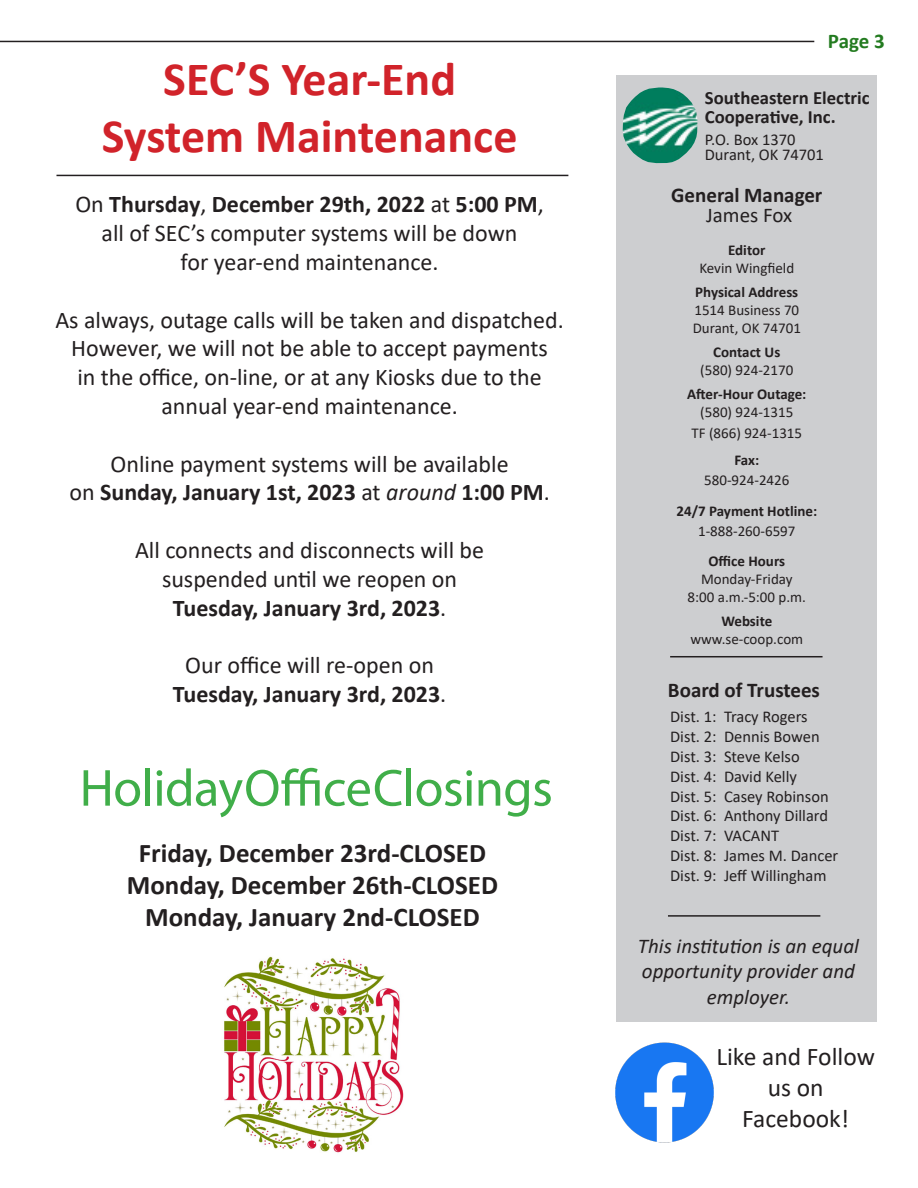
<style>
.page{position:relative;width:918px;height:1188px;background:#fff}
.page>*{position:absolute;margin:0;border:0;box-sizing:border-box;transform-origin:0 0}
.t1{font:52.5px "Myriad Pro";letter-spacing:-.01em;color:#40ae49}
.t2{font:700 48px "Calibri";color:#d1232a}
.t3{font:700 27px "Calibri";color:#231f20}
.t4{font:25.5px/30.6px "Calibri";color:#231f20;text-align:center}
.t5{font:24px "Calibri";color:#231f20}
.t6{font:700 24px "Calibri";color:#231f20}
.t7{font:italic 21px "Calibri";color:#231f20}
.t8{font:700 21px "Calibri";color:#231f20}
.t9{font:21px "Calibri";color:#231f20}
.t10{font:700 21px "Calibri";color:#237b20}
.t11{font:700 18.75px "Calibri";color:#231f20}
.t12{font:16.5px "Calibri";color:#231f20}
.t13{font:15px "Calibri";color:#231f20}
.t14{font:700 15px "Calibri";color:#231f20}
.s1{font-weight:400}
.s2{font-weight:400;font-style:italic}
</style>
<div class="page">
<div style="left:617px;top:76px;width:260px;height:946px;background:#cdced0"></div>
<img style="left:623px;top:88px;width:74px;height:75px">
<hr style="left:670px;top:656px;width:153px;height:1px;background:#231f20">
<hr style="left:668px;top:915px;width:152px;height:2px;background:#231f20">
<hr style="left:0;top:41px;width:814px;height:1px;background:#231f20">
<img style="left:615px;top:1042px;width:99px;height:101px">
<hr style="left:56px;top:175px;width:512px;height:1px;background:#231f20">
<img style="left:224px;top:956px;width:180px;height:197px">
<p class="t2" style="left:163px;top:45px;width:294px">SEC’S Year-End</p>
<p class="t2" style="left:102px;top:102px;width:417px">System Maintenance</p>
<p class="t6" style="left:75px;top:187px;width:470px"><span class="s1">On</span> Thursday<span class="s1">,</span> December 29th, 2022 <span class="s1">at</span> 5:00 PM<span class="s1">,</span></p>
<p class="t5" style="left:102px;top:217px;width:417px">all of SEC’s computer systems will be down</p>
<p class="t5" style="left:181px;top:245px;width:260px">for year-end maintenance.</p>
<p class="t5" style="left:55px;top:303px;width:510px">As always, outage calls will be taken and dispatched.</p>
<p class="t5" style="left:71px;top:332px;width:478px">However, we will not be able to accept payments</p>
<p class="t5" style="left:77px;top:361px;width:466px">in the office, on-line, or at any Kiosks due to the</p>
<p class="t5" style="left:161px;top:389px;width:298px">annual year-end maintenance.</p>
<p class="t5" style="left:111px;top:447px;width:400px">Online payment systems will be available</p>
<p class="t6" style="left:69px;top:475px;width:482px"><span class="s1">on</span> Sunday, January 1st, 2023 <span class="s1">at</span> <span class="s2">around</span> 1:00 PM<span class="s1">.</span></p>
<p class="t5" style="left:135px;top:533px;width:351px">All connects and disconnects will be</p>
<p class="t5" style="left:162px;top:562px;width:297px">suspended until we reopen on</p>
<p class="t6" style="left:173px;top:591px;width:275px">Tuesday, January 3rd, 2023<span class="s1">.</span></p>
<p class="t5" style="left:185px;top:649px;width:250px">Our office will re-open on</p>
<p class="t6" style="left:173px;top:677px;width:275px">Tuesday, January 3rd, 2023<span class="s1">.</span></p>
<p class="t1" style="left:80px;top:756px;width:475px">Holiday Office Closings</p>
<p class="t3" style="left:139px;top:834px;width:349px">Friday, December 23rd-CLOSED</p>
<p class="t3" style="left:127px;top:866px;width:373px">Monday, December 26th-CLOSED</p>
<p class="t3" style="left:145px;top:898px;width:336px">Monday, January 2nd-CLOSED</p>
<p class="t10" style="left:828px;top:26px;width:58px">Page 3</p>
<p class="t11" style="left:705px;top:84px;width:166px">Southeastern Electric</p>
<p class="t11" style="left:705px;top:104px;width:133px">Cooperative, Inc.</p>
<p class="t12" style="left:705px;top:128px;width:92px">P.O. Box 1370</p>
<p class="t12" style="left:705px;top:143px;width:121px">Durant, OK 74701</p>
<p class="t8" style="left:671px;top:180px;width:153px">General Manager</p>
<p class="t9" style="left:706px;top:200px;width:88px">James Fox</p>
<p class="t14" style="left:728px;top:239px;width:39px">Editor</p>
<p class="t13" style="left:699px;top:257px;width:96px">Kevin Wingfield</p>
<p class="t14" style="left:695px;top:281px;width:104px">Physical Address</p>
<p class="t13" style="left:694px;top:299px;width:106px">1514 Business 70</p>
<p class="t13" style="left:693px;top:317px;width:110px">Durant, OK 74701</p>
<p class="t14" style="left:713px;top:341px;width:69px">Contact Us</p>
<p class="t13" style="left:700px;top:359px;width:95px">(580) 924-2170</p>
<p class="t14" style="left:687px;top:383px;width:121px">After-Hour Outage:</p>
<p class="t13" style="left:700px;top:401px;width:95px">(580) 924-1315</p>
<p class="t13" style="left:691px;top:423px;width:112px">TF (866) 924-1315</p>
<p class="t14" style="left:734px;top:450px;width:26px">Fax:</p>
<p class="t13" style="left:704px;top:469px;width:87px">580-924-2426</p>
<p class="t14" style="left:676px;top:501px;width:142px">24/7 Payment Hotline:</p>
<p class="t13" style="left:698px;top:520px;width:99px">1-888-260-6597</p>
<p class="t14" style="left:708px;top:550px;width:78px">Office Hours</p>
<p class="t13" style="left:701px;top:568px;width:93px">Monday-Friday</p>
<p class="t13" style="left:688px;top:586px;width:120px">8:00 a.m.-5:00 p.m.</p>
<p class="t14" style="left:721px;top:610px;width:52px">Website</p>
<p class="t13" style="left:690px;top:628px;width:114px">www.se-coop.com</p>
<p class="t8" style="left:668px;top:675px;width:154px">Board of Trustees</p>
<p class="t12" style="left:670px;top:705px;width:139px">Dist. 1: Tracy Rogers</p>
<p class="t12" style="left:670px;top:725px;width:151px">Dist. 2: Dennis Bowen</p>
<p class="t12" style="left:670px;top:745px;width:131px">Dist. 3: Steve Kelso</p>
<p class="t12" style="left:670px;top:765px;width:128px">Dist. 4: David Kelly</p>
<p class="t12" style="left:670px;top:785px;width:160px">Dist. 5: Casey Robinson</p>
<p class="t12" style="left:670px;top:804px;width:159px">Dist. 6: Anthony Dillard</p>
<p class="t12" style="left:670px;top:824px;width:110px">Dist. 7: VACANT</p>
<p class="t12" style="left:670px;top:844px;width:170px">Dist. 8: James M. Dancer</p>
<p class="t12" style="left:670px;top:864px;width:158px">Dist. 9: Jeff Willingham</p>
<p class="t7" style="left:638px;top:932px;width:223px">This institution is an equal</p>
<p class="t7" style="left:642px;top:957px;width:214px">opportunity provider and</p>
<p class="t7" style="left:707px;top:982px;width:85px">employer.</p>
<p class="t4" style="left:716px;top:1041px;width:160px">Like and Follow us on</p>
<p class="t4" style="left:742px;top:1102px;width:108px">Facebook!</p>
</div>
